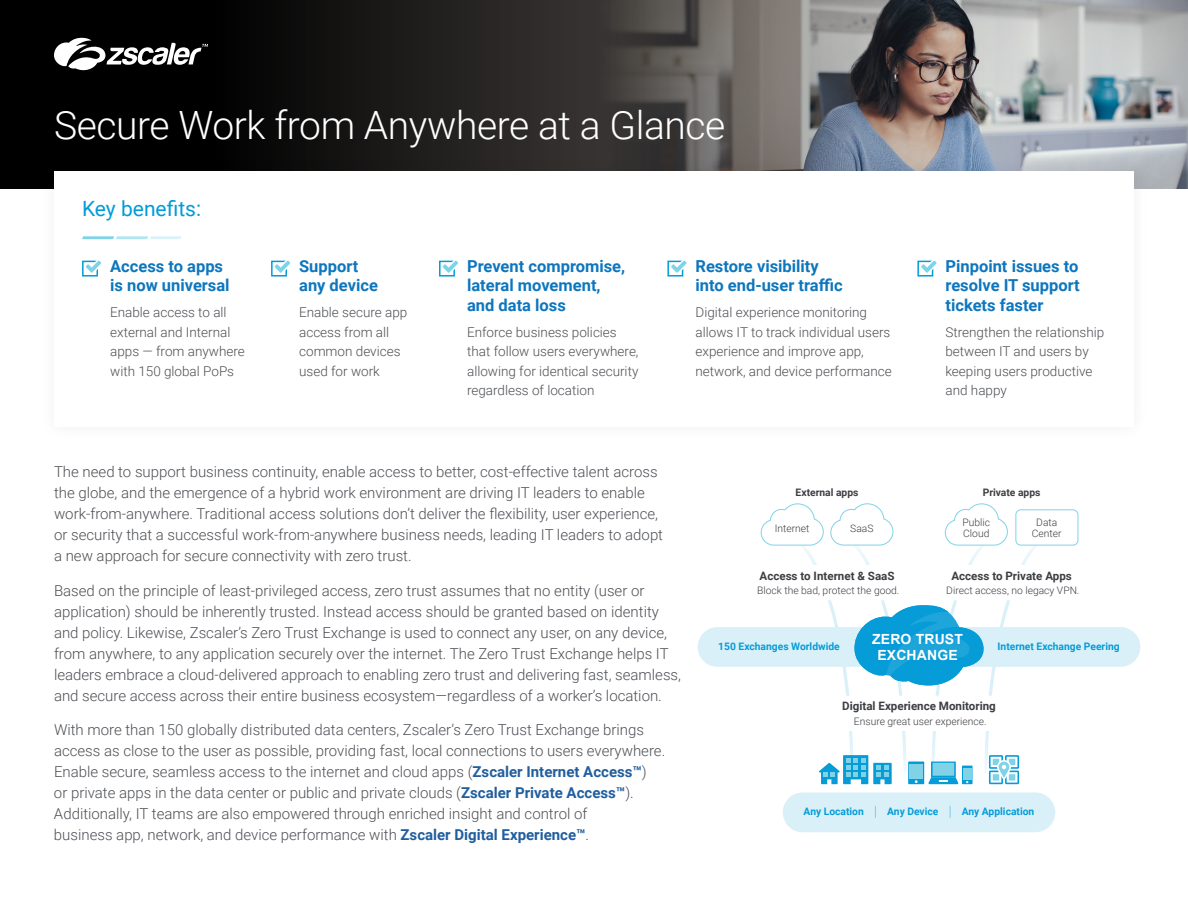
<style>
.page{position:relative;width:1188px;height:918px;background:#fff}
.page>*{position:absolute;margin:0;border:0;box-sizing:border-box;transform-origin:0 0}
.t1{font:300 39px "Roboto";letter-spacing:-.01em;color:#fff}
.t2{font:21px "Roboto";color:#009cd9}
.t3{font:700 16.5px/19.5px "Roboto";color:#0d76bd}
.t4{font:300 15px/21px "Roboto";color:#4c4f54}
.t5{font:700 13.95px/16px "Arial";letter-spacing:.01em;color:#fff;text-align:center}
.t6{font:300 13.5px/19.5px "Roboto";color:#4c4f54}
.t7{font:700 11.55px "Roboto";color:#3c3e42}
.t8{font:300 10.35px/11.6px "Roboto";color:#3c3e42;text-align:center}
.t9{font:700 10.35px "Roboto";color:#059cd8}
.t10{font:700 10.35px "Roboto";color:#3c3e42}
.s1{font-weight:700;color:#215e9e}
.s2{font-weight:100;font-size:14.1px}
</style>
<div class="page">
<div style="left:0;top:0;width:1188px;height:189px;background:#000"></div>
<svg style="left:278px;top:0;width:299px;height:157px;background:#1f1e1d"></svg>
<img style="left:577px;top:0;width:611px;height:189px">
<svg style="left:54px;top:37px;width:154px;height:34px"></svg>
<div style="left:39px;top:157px;width:1110px;height:285px;background:#000;opacity:.07"></div>
<div style="left:54px;top:172px;width:1080px;height:255px;background:#fff"></div>
<svg style="left:82px;top:236px;width:99px;height:3px"></svg>
<svg style="left:82px;top:261px;width:16px;height:16px"></svg>
<svg style="left:83px;top:260px;width:18px;height:15px"></svg>
<svg style="left:271px;top:261px;width:16px;height:16px"></svg>
<svg style="left:272px;top:260px;width:18px;height:15px"></svg>
<svg style="left:439px;top:261px;width:16px;height:16px"></svg>
<svg style="left:440px;top:260px;width:18px;height:15px"></svg>
<svg style="left:917px;top:261px;width:16px;height:16px"></svg>
<svg style="left:918px;top:260px;width:19px;height:15px"></svg>
<svg style="left:667px;top:261px;width:16px;height:16px"></svg>
<svg style="left:668px;top:260px;width:19px;height:15px"></svg>
<div style="left:698px;top:627px;width:442px;height:40px;background:#d9f0f8;border-radius:20px"></div>
<div style="left:783px;top:792px;width:272px;height:40px;background:#d9f0f8;border-radius:20px"></div>
<div style="left:1016px;top:509px;width:62px;height:36px;border:1px solid #82d2e7;border-radius:5px"></div>
<svg style="left:761px;top:503px;width:296px;height:281px"></svg>
<h1 class="t1" style="left:54px;top:97px;width:673px">Secure Work from Anywhere at a Glance</h1>
<h2 class="t2" style="left:82px;top:194px;width:121px">Key benefits:</h2>
<p class="t3" style="left:110px;top:255px;width:121px">Access to apps is now universal</p>
<p class="t6" style="left:110px;top:302px;width:136px">Enable access to all external and Internal apps — from anywhere with 150 global PoPs</p>
<p class="t3" style="left:299px;top:255px;width:80px">Support any device</p>
<p class="t6" style="left:299px;top:302px;width:110px">Enable secure app access from all common devices used for work</p>
<p class="t3" style="left:467px;top:255px;width:160px">Prevent compromise, lateral movement, and data loss</p>
<p class="t6" style="left:467px;top:322px;width:173px">Enforce business policies that follow users everywhere, allowing for identical security regardless of location</p>
<p class="t3" style="left:696px;top:255px;width:149px">Restore visibility into end-user traffic</p>
<p class="t6" style="left:696px;top:302px;width:198px">Digital experience monitoring allows IT to track individual users experience and improve app, network, and device performance</p>
<p class="t3" style="left:946px;top:255px;width:136px;text-align:justify">Pinpoint issues to resolve IT support tickets faster</p>
<p class="t6" style="left:946px;top:322px;width:160px">Strengthen the relationship between IT and users by keeping users productive and happy</p>
<p class="t4" style="left:54px;top:461px;width:611px">The need to support business continuity, enable access to better, cost-effective talent across the globe, and the emergence of a hybrid work environment are driving IT leaders to enable work-from-anywhere. Traditional access solutions don’t deliver the flexibility, user experience, or security that a successful work-from-anywhere business needs, leading IT leaders to adopt a new approach for secure connectivity with zero trust.</p>
<p class="t4" style="left:54px;top:579px;width:629px">Based on the principle of least-privileged access, zero trust assumes that no entity (user or application) should be inherently trusted. Instead access should be granted based on identity and policy. Likewise, Zscaler’s Zero Trust Exchange is used to connect any user, on any device, from anywhere, to any application securely over the internet. The Zero Trust Exchange helps IT leaders embrace a cloud-delivered approach to enabling zero trust and delivering fast, seamless, and secure access across their entire business ecosystem—regardless of a worker’s location.</p>
<p class="t4" style="left:54px;top:719px;width:613px">With more than 150 globally distributed data centers, Zscaler’s Zero Trust Exchange brings access as close to the user as possible, providing fast, local connections to users everywhere.<br>Enable secure, seamless access to the internet and cloud apps (<span class="s1">Zscaler Internet Access™</span>)<br>or private apps in the data center or public and private clouds (<span class="s1">Zscaler Private Access™</span>).<br>Additionally, IT teams are also empowered through enriched insight and control of<br>business app, network, and device performance with <span class="s1">Zscaler Digital Experience™</span>.</p>
<p class="t10" style="left:796px;top:485px;width:64px">External apps</p>
<p class="t10" style="left:983px;top:485px;width:59px">Private apps</p>
<p class="t8" style="left:775px;top:522px;width:36px">Internet</p>
<p class="t8" style="left:850px;top:522px;width:25px">SaaS</p>
<p class="t7" style="left:760px;top:568px;width:137px">Access to Internet &amp; SaaS</p>
<p class="t8" style="left:757px;top:584px;width:144px">Block the bad, protect the good.</p>
<p class="t8" style="left:963px;top:516px;width:29px;text-align:left">Public<br>Cloud</p>
<p class="t8" style="left:1032px;top:516px;width:31px">Data<br>Center</p>
<p class="t7" style="left:951px;top:568px;width:122px">Access to Private Apps</p>
<p class="t8" style="left:946px;top:584px;width:135px">Direct access, no legacy VPN.</p>
<p class="t9" style="left:718px;top:639px;width:123px">150 Exchanges Worldwide</p>
<p class="t5" style="left:872px;top:632px;width:92px">ZERO TRUST<br>EXCHANGE</p>
<p class="t9" style="left:998px;top:639px;width:124px">Internet Exchange Peering</p>
<p class="t7" style="left:842px;top:698px;width:155px">Digital Experience Monitoring</p>
<p class="t8" style="left:854px;top:715px;width:134px">Ensure great user experience.</p>
<p class="t9" style="left:804px;top:804px;width:232px">Any Location <span class="s2">|</span> Any Device <span class="s2">|</span> Any Application</p>
</div>
